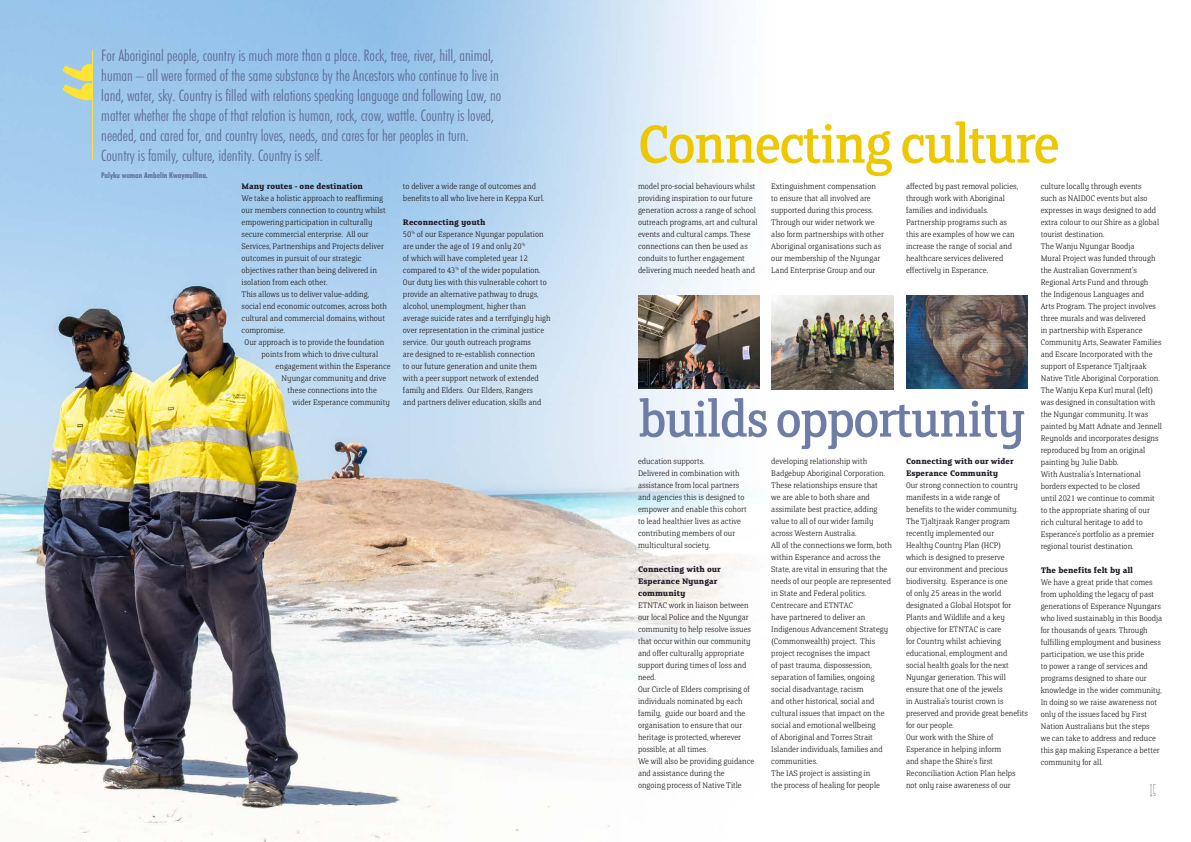
<style>
.page{position:relative;width:1191px;height:842px;background:#fff}
.page>*{position:absolute;margin:0;border:0;box-sizing:border-box;transform-origin:0 0}
.t1{font:60px "FS Clerkenwell";letter-spacing:-.04em;color:#edc800}
.t2{font:56px "FS Clerkenwell";letter-spacing:-.04em;color:#6e7da5}
.t3{font:300 condensed 16px/20px "Futura BT";color:#5f6d97}
.t4{font:13px "Ecriture";color:#6f8472}
.t5{font:300 9px/12px "FS Clerkenwell";color:#231f20}
.t6{font:700 9px/12px "FS Clerkenwell";color:#1f1c27}
.t7{font:700 condensed 8px "Futura BT";color:#5f6d97}
</style>
<div class="page">
<img style="left:0;top:0;width:1028px;height:842px">
<svg style="left:62px;top:64px;width:32px;height:37px"></svg>
<hr style="left:92px;top:50px;width:1px;height:110px;background:#ffe435">
<img style="left:638px;top:296px;width:122px;height:92px">
<img style="left:771px;top:296px;width:122px;height:93px">
<img style="left:906px;top:296px;width:122px;height:92px">
<p class="t3" style="left:101px;top:46px;width:401px">For Aboriginal people, country is much more than a place. Rock, tree, river, hill, animal, human – all were formed of the same substance by the Ancestors who continue to live in land, water, sky. Country is filled with relations speaking language and following Law, no matter whether the shape of that relation is human, rock, crow, wattle. Country is loved, needed, and cared for, and country loves, needs, and cares for her peoples in turn.<br>Country is family, culture, identity. Country is self.</p>
<p class="t7" style="left:101px;top:170px;width:108px">Palyku woman Ambelin Kwaymullina.</p>
<p class="t6" style="left:242px;top:181px;width:123px">Many routes - one destination</p>
<p class="t5" style="left:242px;top:193px;width:146px">We take a holistic approach to reaffirming our members connection to country whilst empowering participation in culturally secure commercial enterprise. All our Services, Partnerships and Projects deliver outcomes in pursuit of our strategic objectives rather than being delivered in isolation from each other.</p>
<p class="t5" style="left:242px;top:289px;width:147px">This allows us to deliver value-adding, social end economic outcomes, across both cultural and commercial domains, without compromise.</p>
<p class="t5" style="left:245px;top:337px;width:141px">Our approach is to provide the foundation</p>
<p class="t5" style="left:262px;top:349px;width:118px">points from which to drive cultural</p>
<p class="t5" style="left:276px;top:361px;width:117px">engagement within the Esperance</p>
<p class="t5" style="left:282px;top:373px;width:106px">Nyungar community and drive</p>
<p class="t5" style="left:288px;top:385px;width:91px">these connections into the</p>
<p class="t5" style="left:293px;top:397px;width:99px">wider Esperance community</p>
<p class="t5" style="left:403px;top:181px;width:143px">to deliver a wide range of outcomes and benefits to all who live here in Keppa Kurl.</p>
<p class="t6" style="left:403px;top:217px;width:84px">Reconnecting youth</p>
<p class="t5" style="left:403px;top:229px;width:149px">50<sup>%</sup> of our Esperance Nyungar population are under the age of 19 and only 20<sup>%<br></sup>of which will have completed year 12 compared to 43<sup>%</sup> of the wider population.<br>Our duty lies with this vulnerable cohort to provide an alternative pathway to drugs, alcohol, unemployment, higher than average suicide rates and a terrifyingly high over representation in the criminal justice service. Our youth outreach programs<br>are designed to re-establish connection<br>to our future generation and unite them with a peer support network of extended family and Elders. Our Elders, Rangers<br>and partners deliver education, skills and</p>
<p class="t1" style="left:638px;top:116px;width:424px">Connecting culture</p>
<p class="t5" style="left:906px;top:180px;width:114px">affected by past removal policies, through work with Aboriginal families and individuals.<br>Partnership programs such as this are examples of how we can increase the range of social and healthcare services delivered effectively in Esperance.</p>
<p class="t5" style="left:1040px;top:180px;width:120px">culture locally through events such as NAIDOC events but also expresses in ways designed to add extra colour to our Shire as a global tourist destination.</p>
<p class="t5" style="left:638px;top:181px;width:121px">model pro-social behaviours whilst providing inspiration to our future generation across a range of school outreach programs, art and cultural events and cultural camps. These connections can then be used as conduits to further engagement delivering much needed heath and</p>
<p class="t5" style="left:771px;top:181px;width:106px">Extinguishment compensation to ensure that all involved are supported during this process.</p>
<p class="t5" style="left:771px;top:217px;width:114px">Through our wider network we also form partnerships with other<br>Aboriginal organisations such as our membership of the Nyungar<br>Land Enterprise Group and our</p>
<p class="t5" style="left:1040px;top:240px;width:123px">The Wanju Nyungar Boodja<br>Mural Project was funded through the Australian Government’s<br>Regional Arts Fund and through<br>the Indigenous Languages and<br>Arts Program. The project involves three murals and was delivered<br>in partnership with Esperance<br>Community Arts, Seawater Families and Escare Incorporated with the support of Esperance Tjaltjraak<br>Native Title Aboriginal Corporation.<br>The Wanju Kepa Kurl mural (left) was designed in consultation with the Nyungar community. It was painted by Matt Adnate and Jennell<br>Reynolds and incorporates designs reproduced by from an original painting by Julie Dabb.</p>
<p class="t5" style="left:1040px;top:468px;width:116px">With Australia’s International borders expected to be closed until 2021 we continue to commit to the appropriate sharing of our rich cultural heritage to add to<br>Esperance’s portfolio as a premier regional tourist destination.</p>
<p class="t6" style="left:1040px;top:564px;width:94px">The benefits felt by all</p>
<p class="t5" style="left:1040px;top:576px;width:123px">We have a great pride that comes from upholding the legacy of past generations of Esperance Nyungars who lived sustainably in this Boodja for thousands of years. Through fulfilling employment and business participation, we use this pride<br>to power a range of services and programs designed to share our knowledge in the wider community,<br>In doing so we raise awareness not only of the issues faced by First<br>Nation Australians but the steps<br>we can take to address and reduce this gap making Esperance a better community for all.</p>
<p class="t2" style="left:638px;top:393px;width:389px">builds opportunity</p>
<p class="t5" style="left:638px;top:456px;width:68px">education supports.</p>
<p class="t5" style="left:638px;top:468px;width:110px">Delivered in combination with assistance from local partners and agencies this is designed to empower and enable this cohort to lead healthier lives as active contributing members of our multicultural society.</p>
<p class="t6" style="left:638px;top:564px;width:84px">Connecting with our<br>Esperance Nyungar community</p>
<p class="t5" style="left:638px;top:600px;width:114px">ETNTAC work in liaison between our local Police and the Nyungar community to help resolve issues that occur within our community and offer culturally appropriate support during times of loss and need.</p>
<p class="t5" style="left:638px;top:684px;width:118px">Our Circle of Elders comprising of individuals nominated by each family, guide our board and the organisation to ensure that our heritage is protected, wherever possible, at all times.<br>We will also be providing guidance and assistance during the<br>ongoing process of Native Title</p>
<p class="t6" style="left:906px;top:456px;width:109px">Connecting with our wider<br>Esperance Community</p>
<p class="t5" style="left:906px;top:480px;width:113px">Our strong connection to country manifests in a wide range of benefits to the wider community.</p>
<p class="t5" style="left:906px;top:516px;width:123px">The Tjaltjraak Ranger program recently implemented our<br>Healthy Country Plan (HCP)<br>which is designed to preserve<br>our environment and precious biodiversity. Esperance is one<br>of only 25 areas in the world designated a Global Hotspot for<br>Plants and Wildlife and a key objective for ETNTAC is care<br>for Country whilst achieving educational, employment and social health goals for the next<br>Nyungar generation. This will ensure that one of the jewels<br>in Australia’s tourist crown is preserved and provide great benefits for our people.</p>
<p class="t5" style="left:906px;top:732px;width:111px">Our work with the Shire of<br>Esperance in helping inform and shape the Shire’s first<br>Reconciliation Action Plan helps not only raise awareness of our</p>
<p class="t5" style="left:771px;top:456px;width:115px">developing relationship with<br>Badgebup Aboriginal Corporation.<br>These relationships ensure that we are able to both share and assimilate best practice, adding value to all of our wider family across Western Australia.</p>
<p class="t5" style="left:771px;top:540px;width:122px">All of the connections we form, both within Esperance and across the State, are vital in ensuring that the needs of our people are represented in State and Federal politics.</p>
<p class="t5" style="left:771px;top:600px;width:118px">Centrecare and ETNTAC<br>have partnered to deliver an<br>Indigenous Advancement Strategy (Commonwealth) project. This project recognises the impact<br>of past trauma, dispossession, separation of families, ongoing social disadvantage, racism<br>and other historical, social and cultural issues that impact on the social and emotional wellbeing<br>of Aboriginal and Torres Strait<br>Islander individuals, families and communities.</p>
<p class="t5" style="left:771px;top:768px;width:110px">The IAS project is assisting in the process of healing for people</p>
<p class="t4" style="left:1149px;top:782px;width:9px">15</p>
</div>
